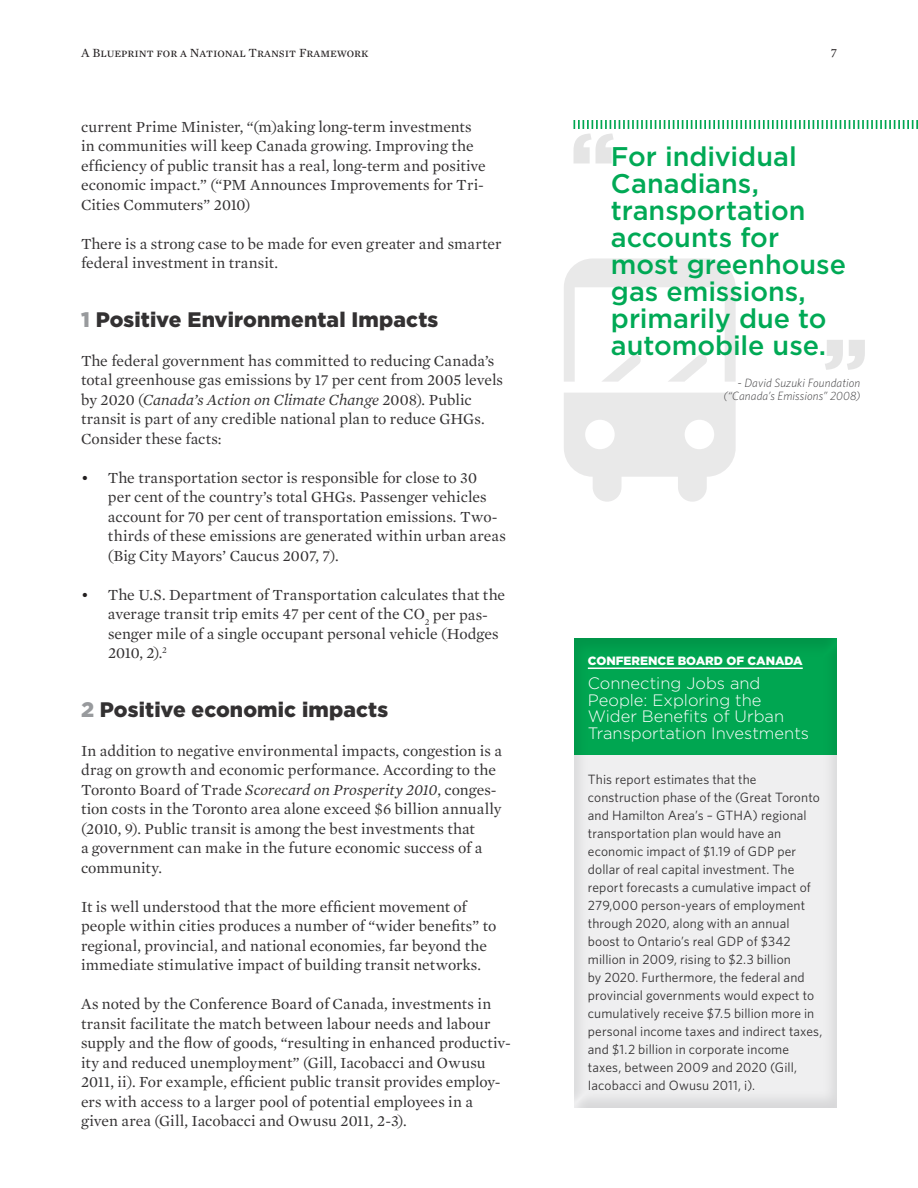
<style>
.page{position:relative;width:918px;height:1188px;background:#fff}
.page>*{position:absolute;margin:0;border:0;box-sizing:border-box;transform-origin:0 0}
.t1{font:500 27px/27px "Gotham HTF";color:#00a955}
.t2{font:900 21px "Gotham HTF";letter-spacing:.005em;color:#333132}
.t3{font:300 16.5px/16.5px "Gotham HTF";color:#fff}
.t4{font:15.75px/19.5px "Mercury Text G1 Roman";color:#333132}
.t5{font:italic 15.75px "Mercury Text G1";color:#333132}
.t6{font:13.5px/18px "Whitney HTF";letter-spacing:.01em;color:#333132}
.t7{font:12.75px "Mercury Text G1 Roman SC";color:#231f20}
.t8{font:italic 300 12px/13.5px "Whitney HTF";letter-spacing:.01em;color:#414042;text-align:right}
.t9{font:900 12px "Gotham HTF";color:#fff}
.s1{color:#989a9d}
.s2{font-family:"Mercury Text G1 Roman";font-style:normal}
.s3{color:#231f20}
.s4{font-family:"Mercury Text G1";font-style:italic}
</style>
<div class="page">
<div style="left:573px;top:630px;width:265px;height:481px;background:#7b7c7f;opacity:.2"></div>
<svg style="left:564px;top:393px;width:172px;height:109px"></svg>
<div style="left:585px;top:420px;width:30px;height:29px;background:#fff;border-radius:50%"></div>
<div style="left:685px;top:420px;width:29px;height:29px;background:#fff;border-radius:50%"></div>
<svg style="left:564px;top:258px;width:172px;height:124px"></svg>
<svg style="left:574px;top:120px;width:344px;height:44px"></svg>
<svg style="left:825px;top:340px;width:40px;height:30px"></svg>
<p class="t7" style="left:81px;top:45px;width:289px">A Blueprint for a National Transit Framework</p>
<p class="t7" style="left:831px;top:45px;width:8px">7</p>
<p class="t4" style="left:81px;top:117px;width:406px">current Prime Minister, “(m)aking long-term investments in communities will keep Canada growing. Improving the efficiency of public transit has a real, long-term and positive economic impact.” (“PM Announces Improvements for Tri-Cities Commuters” 2010)</p>
<p class="t4" style="left:81px;top:234px;width:422px">There is a strong case to be made for even greater and smarter federal investment in transit.</p>
<h2 class="t2" style="left:81px;top:307px;width:359px"><span class="s1">1</span> Positive Environmental Impacts</h2>
<p class="t4" style="left:81px;top:351px;width:424px">The federal government has committed to reducing Canada’s total greenhouse gas emissions by 17 per cent from 2005 levels</p>
<p class="t5" style="left:81px;top:390px;width:392px"><span class="s2">by 2020 (</span>Canada’s Action on Climate Change <span class="s2">2008). Public</span></p>
<p class="t4" style="left:81px;top:410px;width:405px">transit is part of any credible national plan to reduce GHGs.<br>Consider these facts:</p>
<p class="t4" style="left:108px;top:468px;width:399px;text-indent:-27px"><span class="s3">•</span> The transportation sector is responsible for close to 30<br>per cent of the country’s total GHGs. Passenger vehicles account for 70 per cent of transportation emissions. Two&shy;thirds of these emissions are generated within urban areas (Big City Mayors’ Caucus 2007, 7).</p>
<p class="t4" style="left:108px;top:585px;width:399px;text-indent:-27px"><span class="s3">•</span> The U.S. Department of Transportation calculates that the average transit trip emits 47 per cent of the CO<sub>2</sub> per pas&shy;senger mile of a single occupant personal vehicle (Hodges 2010, 2).<sup>2</sup></p>
<h2 class="t2" style="left:81px;top:697px;width:309px"><span class="s1">2</span> Positive economic impacts</h2>
<p class="t4" style="left:81px;top:741px;width:422px">In addition to negative environmental impacts, congestion is a drag on growth and economic performance. According to the Toronto Board of Trade <span class="s4">Scorecard on Prosperity 2010</span>, conges&shy;tion costs in the Toronto area alone exceed $6 billion annually (2010, 9). Public transit is among the best investments that<br>a government can make in the future economic success of a community.</p>
<p class="t4" style="left:81px;top:897px;width:417px">It is well understood that the more efficient movement of people within cities produces a number of “wider benefits” to regional, provincial, and national economies, far beyond the immediate stimulative impact of building transit networks.</p>
<p class="t4" style="left:81px;top:995px;width:431px">As noted by the Conference Board of Canada, investments in transit facilitate the match between labour needs and labour supply and the flow of goods, “resulting in enhanced productiv&shy;ity and reduced unemployment” (Gill, Iacobacci and Owusu 2011, ii). For example, efficient public transit provides employ&shy;ers with access to a larger pool of potential employees in a given area (Gill, Iacobacci and Owusu 2011, 2-3).</p>
<h1 class="t1" style="left:611px;top:143px;width:237px">For individual<br>Canadians, transportation accounts for most greenhouse gas emissions, primarily due to automobile use.</h1>
<p class="t8" style="left:724px;top:376px;width:138px">- David Suzuki Foundation (“Canada’s Emissions” 2008)</p>
<p class="t9" style="left:588px;top:654px;width:216px">CONFERENCE BOARD OF CANADA</p>
<p class="t3" style="left:588px;top:675px;width:223px">Connecting Jobs and<br>People: Exploring the<br>Wider Benefits of Urban<br>Transportation Investments</p>
<p class="t6" style="left:588px;top:770px;width:236px">This report estimates that the construction phase of the (Great Toronto and Hamilton Area’s – GTHA) regional transportation plan would have an economic impact of $1.19 of GDP per dollar of real capital investment. The report forecasts a cumulative impact of 279,000 person-years of employment through 2020, along with an annual boost to Ontario’s real GDP of $342 million in 2009, rising to $2.3 billion<br>by 2020. Furthermore, the federal and provincial governments would expect to cumulatively receive $7.5 billion more in personal income taxes and indirect taxes, and $1.2 billion in corporate income taxes, between 2009 and 2020 (Gill, Iacobacci and Owusu 2011, i).</p>
</div>
